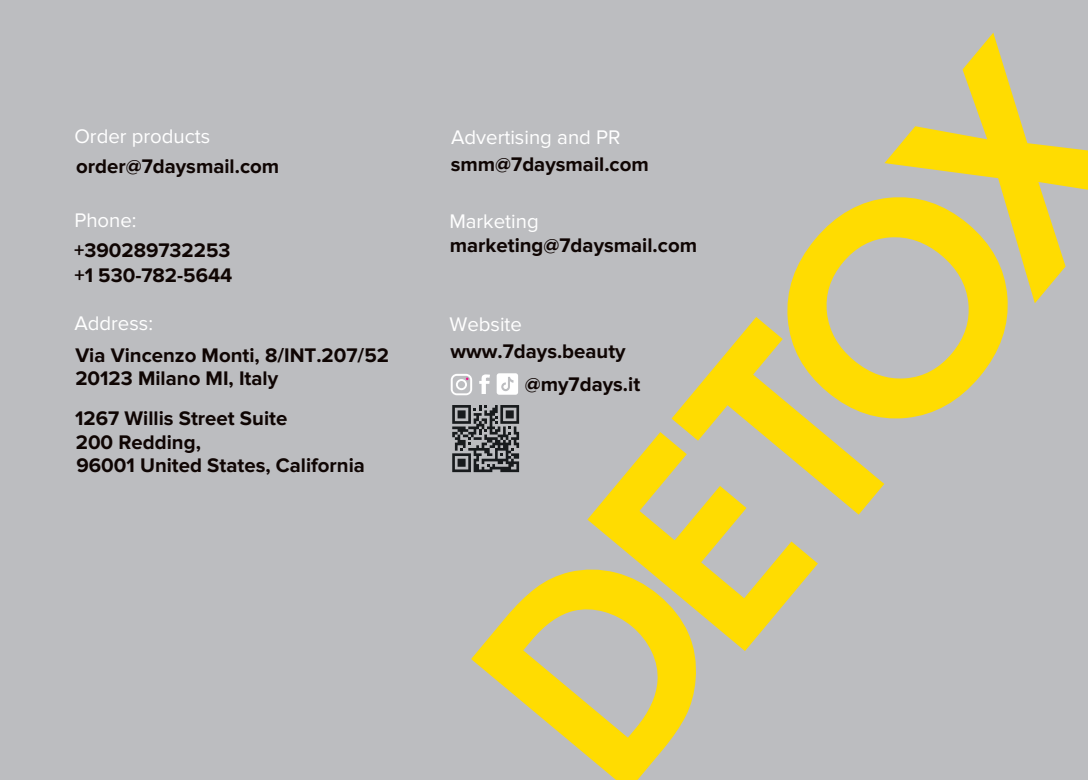
<style>
.page{position:relative;width:1088px;height:780px;background:#fff}
.page>*{position:absolute;margin:0;border:0;box-sizing:border-box;transform-origin:0 0}
.t1{font:600 307.62px "Futura PT";color:#ffdc01}
.t2{font:700 20.38px/23.2px "Proxima Nova";color:#0f0503}
.t3{font:20.38px "Proxima Nova";color:#fff}
</style>
<div class="page">
<div style="left:0;top:0;width:1087px;height:780px;background:#bcbdc0"></div>
<svg style="left:451px;top:374px;width:21px;height:21px"></svg>
<svg style="left:479px;top:374px;width:11px;height:20px"></svg>
<svg style="left:452px;top:405px;width:67px;height:67px"></svg>
<svg style="left:497px;top:373px;width:21px;height:21px"></svg>
<h1 class="t1" style="left:387px;top:618px;width:853px;rotate:-50deg">DETOX</h1>
<p class="t3" style="left:74px;top:124px;width:138px">Order products</p>
<p class="t3" style="left:451px;top:125px;width:171px">Advertising and PR</p>
<p class="t2" style="left:451px;top:153px;width:199px">smm@7daysmail.com</p>
<p class="t2" style="left:76px;top:155px;width:205px">order@7daysmail.com</p>
<p class="t3" style="left:74px;top:209px;width:64px">Phone:</p>
<p class="t3" style="left:449px;top:209px;width:91px">Marketing</p>
<p class="t2" style="left:450px;top:234px;width:249px">marketing@7daysmail.com</p>
<p class="t2" style="left:74px;top:239px;width:158px">+390289732253</p>
<p class="t2" style="left:74px;top:264px;width:159px">+1 530-782-5644</p>
<p class="t3" style="left:74px;top:312px;width:80px">Address:</p>
<p class="t3" style="left:449px;top:313px;width:74px">Website</p>
<p class="t2" style="left:450px;top:340px;width:177px">www.7days.beauty</p>
<p class="t2" style="left:75px;top:344px;width:315px">Via Vincenzo Monti, 8/INT.207/52</p>
<p class="t2" style="left:75px;top:367px;width:204px">20123 Milano MI, Italy</p>
<p class="t2" style="left:525px;top:373px;width:117px">@my7days.it</p>
<p class="t2" style="left:75px;top:407px;width:291px">1267 Willis Street Suite<br>200 Redding,<br>96001 United States, California</p>
</div>
